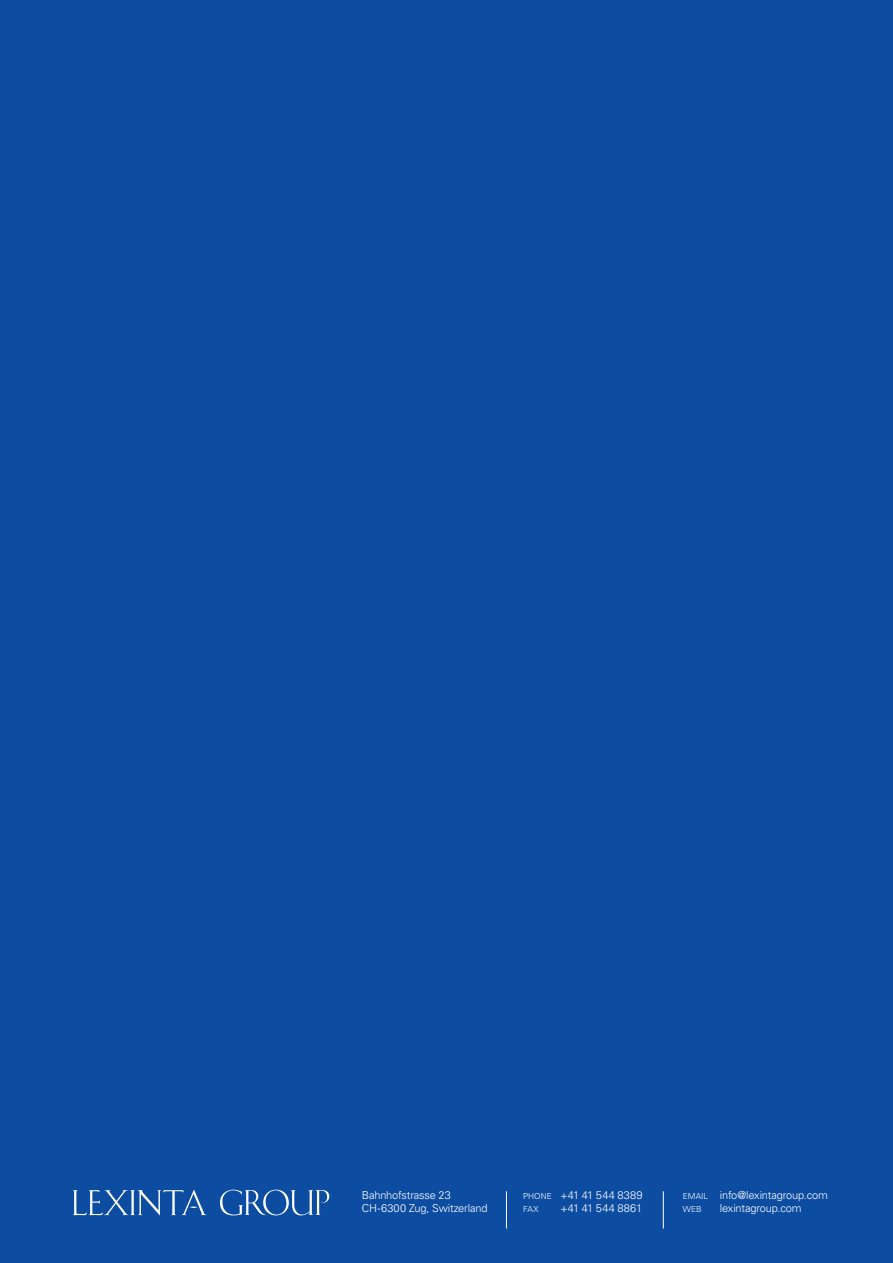
<style>
.page{position:relative;width:893px;height:1263px;background:#0d4da1}
.page>*{position:absolute;margin:0;border:0;box-sizing:border-box;transform-origin:0 0}
.t1{font:300 11.1px/12.5px "Univers LT Std";letter-spacing:-.015em;color:#fff}
.t2{font:300 11.1px "Univers LT Std";letter-spacing:.02em;color:#fff}
.t3{font:300 8.25px "Univers LT Std";letter-spacing:.005em;color:#fff}
.s1{font-size:8.25px}
</style>
<div class="page">
<hr style="left:506px;top:1191px;width:1px;height:37px;background:#fff">
<hr style="left:663px;top:1191px;width:1px;height:37px;background:#fff">
<svg style="left:220px;top:1189px;width:109px;height:26px"></svg>
<svg style="left:73px;top:1189px;width:133px;height:26px"></svg>
<p class="t1" style="left:362px;top:1189px;width:127px">Bahnhofstrasse 23<br>CH-6300 Zug, Switzerland</p>
<p class="t2" style="left:523px;top:1189px;width:121px"><span class="s1">PHONE</span> +41 41 544 8389</p>
<p class="t3" style="left:523px;top:1204px;width:17px">FAX</p>
<p class="t2" style="left:560px;top:1201px;width:83px">+41 41 544 8861</p>
<p class="t1" style="left:683px;top:1189px;width:147px"><span class="s1">EMAIL</span> info@lexintagroup.com</p>
<p class="t3" style="left:683px;top:1204px;width:20px">WEB</p>
<p class="t1" style="left:720px;top:1201px;width:83px">lexintagroup.com</p>
</div>
